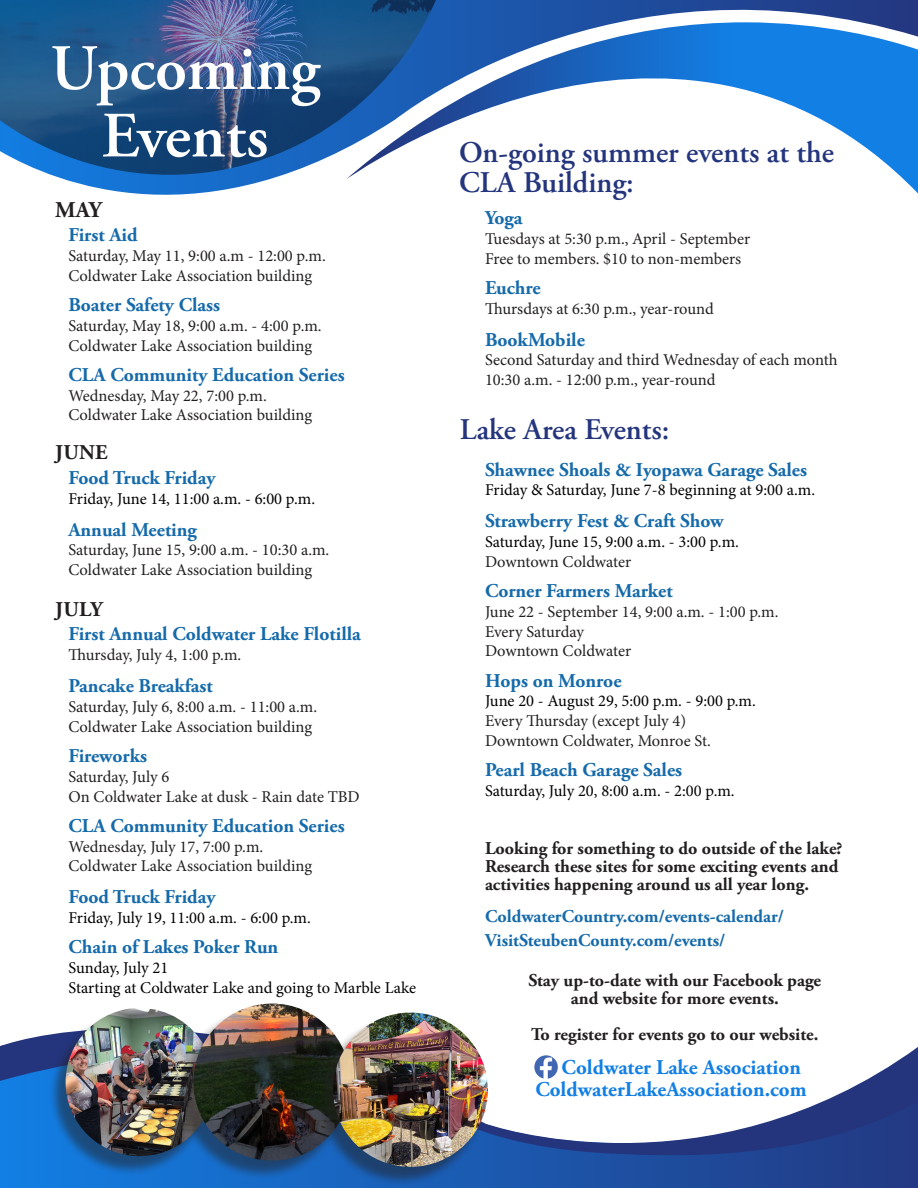
<style>
.page{position:relative;width:918px;height:1188px;background:#fff}
.page>*{position:absolute;margin:0;border:0;box-sizing:border-box;transform-origin:0 0}
.t1{font:600 64.5px/67.5px "Adobe Garamond Pro";color:#fff;text-align:center}
.Month{font:600 30px/30px "Adobe Garamond Pro";color:#24357d}
.Month-2{font:700 22.5px "Adobe Garamond Pro";color:#231f20}
.Month-3{font:700 21px "Adobe Garamond Pro";color:#127fe4}
.Month-4{font:700 21px "Adobe Garamond Pro";letter-spacing:.015em;color:#231f20}
.Event_Title{font:700 19.5px "Adobe Garamond Pro";color:#156aaa}
.Event_Title-2{font:700 18px/18px "Adobe Garamond Pro";color:#231f20;text-align:center}
.Event_Title-3{font:700 18px "Adobe Garamond Pro";color:#156aaa}
.Info{font:16.5px "Minion Pro";color:#231f20}
.Info-2{font:16.5px "Minion Pro";color:#000}
</style>
<div class="page">
<svg style="left:52px;top:0;width:866px;height:195px"></svg>
<img style="left:0;top:0;width:436px;height:175px">
<svg style="left:0;top:1034px;width:918px;height:20px"></svg>
<svg style="left:0;top:1054px;width:918px;height:134px"></svg>
<div style="left:48px;top:1011px;width:156px;height:165px;background:#231f20;opacity:.5"></div>
<img style="left:66px;top:1008px;width:110px;height:148px">
<div style="left:176px;top:1007px;width:173px;height:173px;background:#231f20;opacity:.5"></div>
<img style="left:193px;top:1004px;width:158px;height:157px;border-radius:79px">
<div style="left:315px;top:1016px;width:171px;height:170px;background:#231f20;opacity:.5"></div>
<img style="left:333px;top:1013px;width:155px;height:154px;border-radius:77px">
<h1 class="t1" style="left:50px;top:35px;width:271px">Upcoming<br>Events</h1>
<p class="Month-2" style="left:55px;top:196px;width:48px">MAY</p>
<p class="Event_Title" style="left:68px;top:224px;width:71px">First Aid</p>
<p class="Info" style="left:68px;top:245px;width:259px">Saturday, May 11, 9:00 a.m - 12:00 p.m.</p>
<p class="Info" style="left:68px;top:265px;width:245px">Coldwater Lake Association building</p>
<p class="Event_Title" style="left:68px;top:294px;width:153px">Boater Safety Class</p>
<p class="Info" style="left:68px;top:315px;width:255px">Saturday, May 18, 9:00 a.m. - 4:00 p.m.</p>
<p class="Info" style="left:68px;top:334px;width:245px">Coldwater Lake Association building</p>
<p class="Event_Title" style="left:68px;top:363px;width:278px">CLA Community Education Series</p>
<p class="Info" style="left:68px;top:384px;width:200px">Wednesday, May 22, 7:00 p.m.</p>
<p class="Info" style="left:68px;top:404px;width:245px">Coldwater Lake Association building</p>
<p class="Month-4" style="left:55px;top:440px;width:54px">JUNE</p>
<p class="Event_Title" style="left:68px;top:466px;width:149px">Food Truck Friday</p>
<p class="Info-2" style="left:68px;top:487px;width:248px">Friday, June 14, 11:00 a.m. - 6:00 p.m.</p>
<p class="Event_Title" style="left:68px;top:518px;width:130px">Annual Meeting</p>
<p class="Info" style="left:68px;top:539px;width:262px">Saturday, June 15, 9:00 a.m. - 10:30 a.m.</p>
<p class="Info" style="left:68px;top:559px;width:245px">Coldwater Lake Association building</p>
<p class="Month-4" style="left:55px;top:597px;width:49px">JULY</p>
<p class="Event_Title" style="left:68px;top:623px;width:294px">First Annual Coldwater Lake Flotilla</p>
<p class="Info" style="left:68px;top:644px;width:174px">Thursday, July 4, 1:00 p.m.</p>
<p class="Event_Title" style="left:68px;top:675px;width:146px">Pancake Breakfast</p>
<p class="Info" style="left:68px;top:696px;width:250px">Saturday, July 6, 8:00 a.m. - 11:00 a.m.</p>
<p class="Info" style="left:68px;top:716px;width:245px">Coldwater Lake Association building</p>
<p class="Event_Title" style="left:68px;top:744px;width:80px">Fireworks</p>
<p class="Info" style="left:68px;top:765px;width:102px">Saturday, July 6</p>
<p class="Info" style="left:68px;top:785px;width:293px">On Coldwater Lake at dusk - Rain date TBD</p>
<p class="Event_Title" style="left:68px;top:814px;width:278px">CLA Community Education Series</p>
<p class="Info" style="left:68px;top:835px;width:196px">Wednesday, July 17, 7:00 p.m.</p>
<p class="Info" style="left:68px;top:855px;width:245px">Coldwater Lake Association building</p>
<p class="Event_Title" style="left:68px;top:886px;width:149px">Food Truck Friday</p>
<p class="Info-2" style="left:68px;top:907px;width:244px">Friday, July 19, 11:00 a.m. - 6:00 p.m.</p>
<p class="Event_Title" style="left:68px;top:936px;width:211px">Chain of Lakes Poker Run</p>
<p class="Info-2" style="left:68px;top:957px;width:101px">Sunday, July 21</p>
<p class="Info-2" style="left:68px;top:977px;width:349px">Starting at Coldwater Lake and going to Marble Lake</p>
<p class="Month" style="left:459px;top:138px;width:376px">On-going summer events at the<br>CLA Building:</p>
<p class="Event_Title" style="left:485px;top:206px;width:39px">Yoga</p>
<p class="Info" style="left:485px;top:227px;width:267px">Tuesdays at 5:30 p.m., April - September</p>
<p class="Info" style="left:485px;top:247px;width:258px">Free to members. $10 to non-members</p>
<p class="Event_Title" style="left:485px;top:276px;width:57px">Euchre</p>
<p class="Info" style="left:485px;top:297px;width:230px">Thursdays at 6:30 p.m., year-round</p>
<p class="Event_Title" style="left:485px;top:328px;width:101px">BookMobile</p>
<p class="Info" style="left:485px;top:349px;width:354px">Second Saturday and third Wednesday of each month</p>
<p class="Info" style="left:485px;top:369px;width:232px">10:30 a.m. - 12:00 p.m., year-round</p>
<p class="Month" style="left:460px;top:415px;width:211px">Lake Area Events:</p>
<p class="Event_Title" style="left:485px;top:458px;width:324px">Shawnee Shoals &amp; Iyopawa Garage Sales</p>
<p class="Info-2" style="left:485px;top:479px;width:332px">Friday &amp; Saturday, June 7-8 beginning at 9:00 a.m.</p>
<p class="Event_Title" style="left:485px;top:510px;width:240px">Strawberry Fest &amp; Craft Show</p>
<p class="Info-2" style="left:485px;top:531px;width:255px">Saturday, June 15, 9:00 a.m. - 3:00 p.m.</p>
<p class="Info" style="left:485px;top:551px;width:148px">Downtown Coldwater</p>
<p class="Event_Title" style="left:485px;top:580px;width:189px">Corner Farmers Market</p>
<p class="Info" style="left:485px;top:601px;width:295px">June 22 - September 14, 9:00 a.m. - 1:00 p.m.</p>
<p class="Info" style="left:485px;top:620px;width:101px">Every Saturday</p>
<p class="Info" style="left:485px;top:640px;width:148px">Downtown Coldwater</p>
<p class="Event_Title" style="left:485px;top:669px;width:138px">Hops on Monroe</p>
<p class="Info-2" style="left:485px;top:690px;width:272px">June 20 - August 29, 5:00 p.m. - 9:00 p.m.</p>
<p class="Info" style="left:485px;top:710px;width:203px">Every Thursday (except July 4)</p>
<p class="Info" style="left:485px;top:730px;width:227px">Downtown Coldwater, Monroe St.</p>
<p class="Event_Title" style="left:485px;top:759px;width:199px">Pearl Beach Garage Sales</p>
<p class="Info-2" style="left:485px;top:780px;width:251px">Saturday, July 20, 8:00 a.m. - 2:00 p.m.</p>
<p class="Event_Title-2" style="left:485px;top:840px;width:359px;text-align:left">Looking for something to do outside of the lake?<br>Research these sites for some exciting events and activities happening around us all year long.</p>
<p class="Event_Title-3" style="left:485px;top:906px;width:301px">ColdwaterCountry.com/events-calendar/</p>
<p class="Event_Title-3" style="left:485px;top:930px;width:242px">VisitSteubenCounty.com/events/</p>
<p class="Event_Title-2" style="left:528px;top:972px;width:294px">Stay up-to-date with our Facebook page and website for more events.</p>
<p class="Event_Title-2" style="left:531px;top:1026px;width:289px">To register for events go to our website.</p>
<p class="Month-3" style="left:562px;top:1055px;width:241px">Coldwater Lake Association</p>
<p class="Month-3" style="left:535px;top:1077px;width:273px">ColdwaterLakeAssociation.com</p>
</div>
